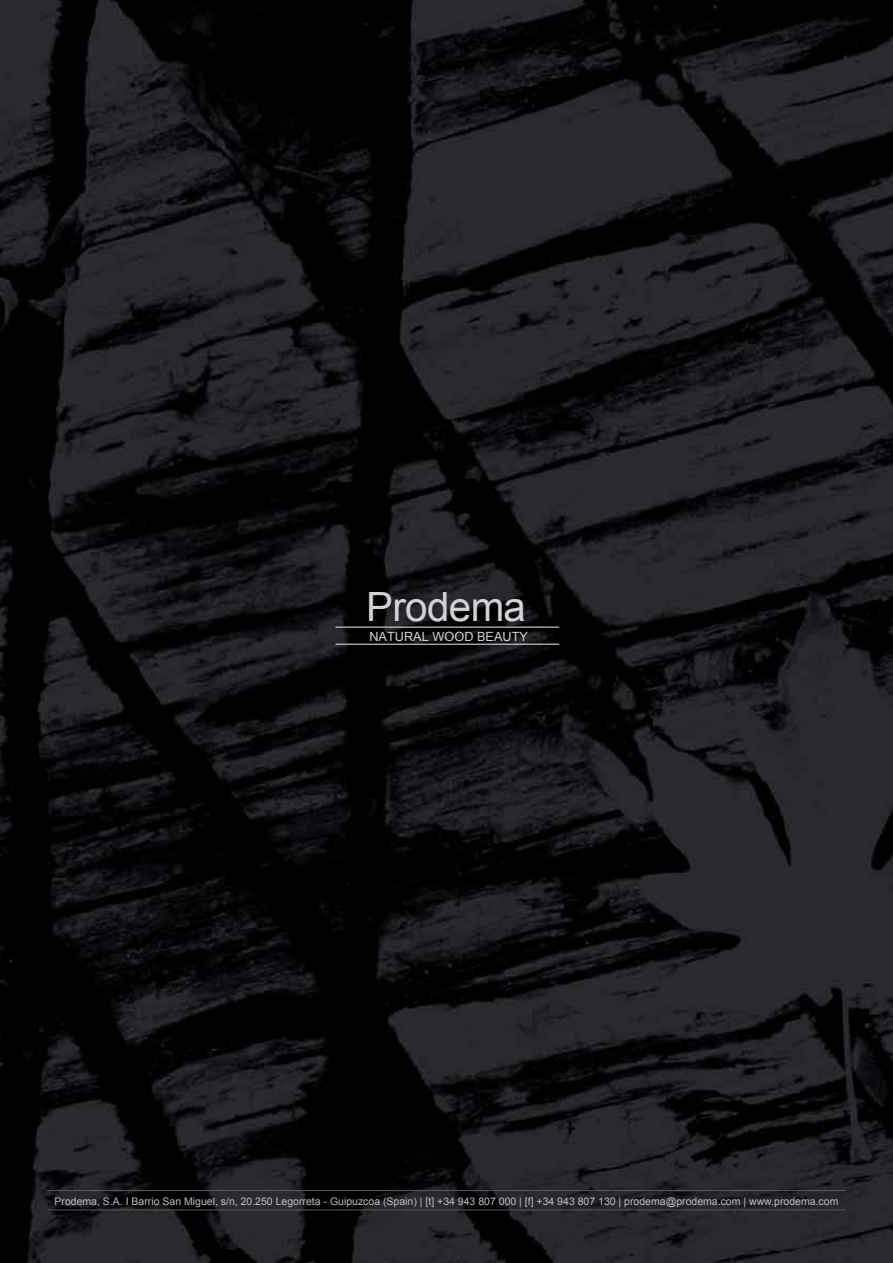
<style>
.page{position:relative;width:893px;height:1263px;background:#fff}
.page>*{position:absolute;margin:0;border:0;box-sizing:border-box;transform-origin:0 0}
.t1{font:40.35px "Arial";letter-spacing:-.015em;color:#d1d3d4}
.t2{font:12.75px "Arial";letter-spacing:.005em;color:#d1d3d4}
.t3{font:10.5px "Arial";color:#bcbec0}
</style>
<div class="page">
<img style="left:0;top:0;width:893px;height:1263px">
<hr style="left:335px;top:627px;width:224px;height:1px;background:#d1d3d4">
<hr style="left:335px;top:644px;width:224px;height:1px;background:#d1d3d4">
<hr style="left:47px;top:1190px;width:799px;height:1px;background:#58595b">
<hr style="left:47px;top:1210px;width:799px;height:1px;background:#58595b">
<h1 class="t1" style="left:366px;top:580px;width:161px">Prodema</h1>
<p class="t2" style="left:369px;top:628px;width:160px">NATURAL WOOD BEAUTY</p>
<p class="t3" style="left:55px;top:1194px;width:785px">Prodema, S.A. I Barrio San Miguel, s/n, 20.250 Legorreta - Guipuzcoa (Spain) | [t] +34 943 807 000 | [f] +34 943 807 130 | prodema@prodema.com | www.prodema.com</p>
</div>
